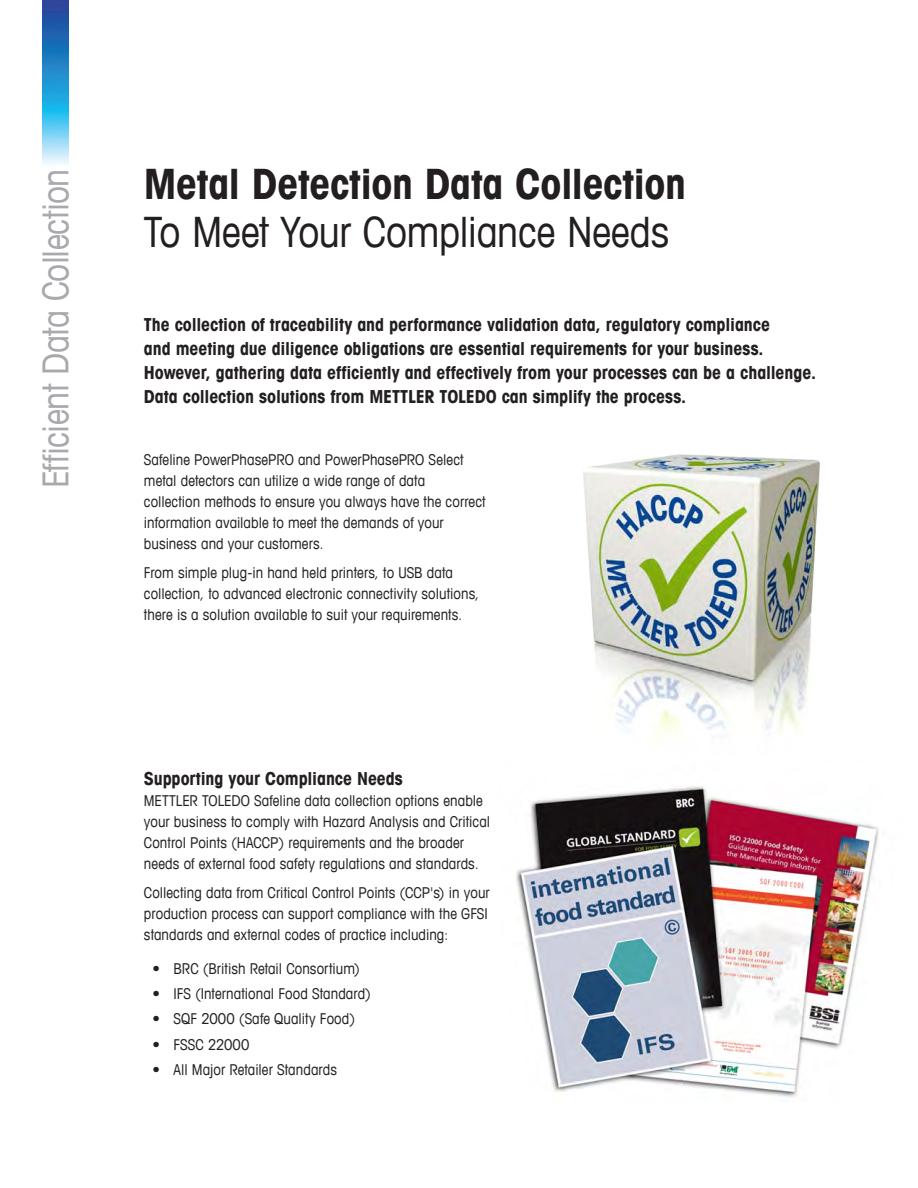
<style>
.page{position:relative;width:918px;height:1188px;background:#fff}
.page>*{position:absolute;margin:0;border:0;box-sizing:border-box;transform-origin:0 0}
.t1{font:700 condensed 42px "Avant Garde Com";letter-spacing:-.01em;color:#231f20}
.t2{font:condensed 42px "Avant Garde Com";letter-spacing:-.01em;color:#231f20}
.t3{font:condensed 36px "Avant Garde Com";letter-spacing:-.02em;color:#a8a9ad}
.t4{font:700 condensed 18px/24px "Avant Garde Com";letter-spacing:-.005em;color:#231f20}
.t5{font:condensed 15px/21px "Avant Garde Com";letter-spacing:.005em;color:#231f20}
</style>
<div class="page">
<img style="left:42px;top:0;width:26px;height:165px">
<img style="left:516px;top:786px;width:363px;height:311px">
<img style="left:583px;top:454px;width:236px;height:284px">
<h2 class="t3" style="left:33px;top:488px;width:321px;rotate:-90deg">Efficient Data Collection</h2>
<h1 class="t1" style="left:144px;top:157px;width:544px">Metal Detection Data Collection</h1>
<h1 class="t2" style="left:144px;top:206px;width:527px">To Meet Your Compliance Needs</h1>
<p class="t4" style="left:144px;top:312px;width:674px">The collection of traceability and performance validation data, regulatory compliance<br>and meeting due diligence obligations are essential requirements for your business.<br>However, gathering data efficiently and effectively from your processes can be a challenge.<br>Data collection solutions from METTLER TOLEDO can simplify the process.</p>
<p class="t5" style="left:144px;top:448px;width:343px">Safeline PowerPhasePRO and PowerPhasePRO Select metal detectors can utilize a wide range of data<br>collection methods to ensure you always have the correct information available to meet the demands of your business and your customers.</p>
<p class="t5" style="left:144px;top:562px;width:337px">From simple plug-in hand held printers, to USB data collection, to advanced electronic connectivity solutions, there is a solution available to suit your requirements.</p>
<p class="t4" style="left:144px;top:766px;width:261px">Supporting your Compliance Needs</p>
<p class="t5" style="left:144px;top:789px;width:348px">METTLER TOLEDO Safeline data collection options enable your business to comply with Hazard Analysis and Critical Control Points (HACCP) requirements and the broader needs of external food safety regulations and standards.</p>
<p class="t5" style="left:144px;top:882px;width:347px">Collecting data from Critical Control Points (CCP's) in your production process can support compliance with the GFSI standards and external codes of practice including:</p>
<p class="t5" style="left:152px;top:958px;width:209px">• BRC (British Retail Consortium)</p>
<p class="t5" style="left:152px;top:983px;width:220px">• IFS (International Food Standard)</p>
<p class="t5" style="left:152px;top:1008px;width:204px">• SQF 2000 (Safe Quality Food)</p>
<p class="t5" style="left:152px;top:1033px;width:99px">• FSSC 22000</p>
<p class="t5" style="left:152px;top:1059px;width:186px">• All Major Retailer Standards</p>
</div>
